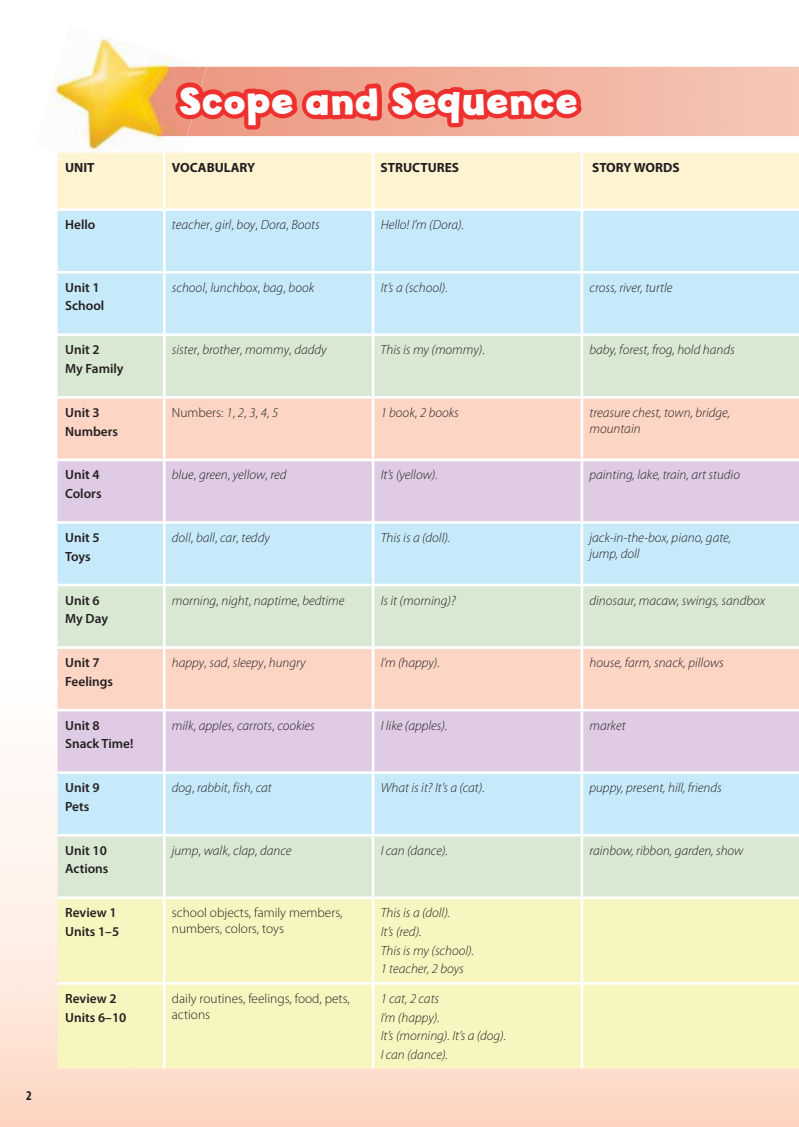
<style>
.page{position:relative;width:799px;height:1127px;background:#fff}
.page>*{position:absolute;margin:0;border:0;box-sizing:border-box;transform-origin:0 0}
.t1{font:700 37.35px "Billy";letter-spacing:.03em;color:#fff}
.t2{font:italic 300 13.35px/18.8px "Myriad Pro";color:#231f20}
.t3{font:600 13.35px/18.8px "Myriad Pro";color:#231f20}
.t4{font:300 13.35px/16px "Myriad Pro";color:#231f20}
.t5{font:700 13.35px "Myriad Pro";color:#231f20}
.t6{font:700 condensed 13.35px "Myriad Pro";color:#231f20}
.s1{font-style:normal}
.s2{font-style:italic}
</style>
<div class="page">
<img style="left:49px;top:36px;width:158px;height:150px">
<img style="left:138px;top:67px;width:69px;height:69px">
<svg style="left:170px;top:78px;width:420px;height:56px"></svg>
<div style="left:58px;top:153px;width:741px;height:55px;background:#fff3d1"></div>
<div style="left:58px;top:211px;width:741px;height:122px;background:#c7eafb"></div>
<svg style="left:58px;top:336px;width:741px;height:560px;fill:#d9e8d2"></svg>
<div style="left:58px;top:398px;width:741px;height:60px;background:#fdd5c5"></div>
<svg style="left:58px;top:461px;width:741px;height:310px"></svg>
<div style="left:58px;top:899px;width:741px;height:169px;background:#f8f6c0"></div>
<hr style="left:163px;top:153px;width:3px;height:55px;background:#fff">
<hr style="left:372px;top:153px;width:2px;height:55px;background:#fff">
<hr style="left:580px;top:153px;width:3px;height:55px;background:#fff">
<hr style="left:58px;top:271px;width:524px;height:2px;background:#fff">
<hr style="left:582px;top:271px;width:217px;height:2px;background:#fff">
<hr style="left:163px;top:336px;width:3px;height:60px;background:#fff">
<hr style="left:372px;top:336px;width:2px;height:60px;background:#fff">
<hr style="left:580px;top:336px;width:3px;height:60px;background:#fff">
<hr style="left:58px;top:396px;width:315px;height:2px;background:#fff">
<hr style="left:163px;top:398px;width:3px;height:60px;background:#fff">
<hr style="left:373px;top:396px;width:209px;height:2px;background:#fff">
<hr style="left:372px;top:398px;width:2px;height:60px;background:#fff">
<hr style="left:582px;top:396px;width:217px;height:2px;background:#fff">
<hr style="left:580px;top:398px;width:3px;height:60px;background:#fff">
<hr style="left:58px;top:458px;width:315px;height:3px;background:#fff">
<hr style="left:163px;top:461px;width:3px;height:60px;background:#fff">
<hr style="left:373px;top:458px;width:209px;height:3px;background:#fff">
<hr style="left:372px;top:461px;width:2px;height:60px;background:#fff">
<hr style="left:582px;top:458px;width:217px;height:3px;background:#fff">
<hr style="left:580px;top:461px;width:3px;height:60px;background:#fff">
<hr style="left:58px;top:521px;width:315px;height:2px;background:#fff">
<hr style="left:163px;top:523px;width:3px;height:60px;background:#fff">
<hr style="left:373px;top:521px;width:209px;height:2px;background:#fff">
<hr style="left:372px;top:523px;width:2px;height:60px;background:#fff">
<hr style="left:582px;top:521px;width:217px;height:2px;background:#fff">
<hr style="left:580px;top:523px;width:3px;height:60px;background:#fff">
<hr style="left:58px;top:583px;width:315px;height:3px;background:#fff">
<hr style="left:163px;top:586px;width:3px;height:60px;background:#fff">
<hr style="left:373px;top:583px;width:209px;height:3px;background:#fff">
<hr style="left:372px;top:586px;width:2px;height:60px;background:#fff">
<hr style="left:582px;top:583px;width:217px;height:3px;background:#fff">
<hr style="left:580px;top:586px;width:3px;height:60px;background:#fff">
<hr style="left:58px;top:646px;width:315px;height:2px;background:#fff">
<hr style="left:163px;top:648px;width:3px;height:60px;background:#fff">
<hr style="left:373px;top:646px;width:209px;height:2px;background:#fff">
<hr style="left:372px;top:648px;width:2px;height:60px;background:#fff">
<hr style="left:582px;top:646px;width:217px;height:2px;background:#fff">
<hr style="left:580px;top:648px;width:3px;height:60px;background:#fff">
<hr style="left:58px;top:708px;width:315px;height:3px;background:#fff">
<hr style="left:163px;top:711px;width:3px;height:60px;background:#fff">
<hr style="left:373px;top:708px;width:209px;height:3px;background:#fff">
<hr style="left:372px;top:711px;width:2px;height:60px;background:#fff">
<hr style="left:582px;top:708px;width:217px;height:3px;background:#fff">
<hr style="left:580px;top:711px;width:3px;height:60px;background:#fff">
<hr style="left:58px;top:771px;width:315px;height:2px;background:#fff">
<hr style="left:163px;top:773px;width:3px;height:60px;background:#fff">
<hr style="left:373px;top:771px;width:209px;height:2px;background:#fff">
<hr style="left:372px;top:773px;width:2px;height:60px;background:#fff">
<hr style="left:582px;top:771px;width:217px;height:2px;background:#fff">
<hr style="left:580px;top:773px;width:3px;height:60px;background:#fff">
<hr style="left:58px;top:833px;width:315px;height:3px;background:#fff">
<hr style="left:163px;top:836px;width:3px;height:60px;background:#fff">
<hr style="left:373px;top:833px;width:209px;height:3px;background:#fff">
<hr style="left:372px;top:836px;width:2px;height:60px;background:#fff">
<hr style="left:582px;top:833px;width:217px;height:3px;background:#fff">
<hr style="left:580px;top:836px;width:3px;height:60px;background:#fff">
<hr style="left:163px;top:898px;width:3px;height:83px;background:#fff">
<hr style="left:372px;top:898px;width:2px;height:83px;background:#fff">
<hr style="left:580px;top:898px;width:3px;height:83px;background:#fff">
<hr style="left:58px;top:981px;width:315px;height:3px;background:#fff">
<hr style="left:163px;top:984px;width:3px;height:84px;background:#fff">
<hr style="left:373px;top:981px;width:209px;height:3px;background:#fff">
<hr style="left:372px;top:984px;width:2px;height:84px;background:#fff">
<hr style="left:582px;top:981px;width:217px;height:3px;background:#fff">
<hr style="left:580px;top:984px;width:3px;height:84px;background:#fff">
<hr style="left:163px;top:211px;width:3px;height:60px;background:#fff">
<hr style="left:372px;top:211px;width:2px;height:60px;background:#fff">
<hr style="left:580px;top:211px;width:3px;height:60px;background:#fff">
<hr style="left:163px;top:273px;width:3px;height:60px;background:#fff">
<hr style="left:372px;top:273px;width:2px;height:60px;background:#fff">
<hr style="left:580px;top:273px;width:3px;height:60px;background:#fff">
<p class="t6" style="left:26px;top:1087px;width:7px">2</p>
<h1 class="t1" style="left:179px;top:89px;width:400px">Scope and Sequence</h1>
<p class="t5" style="left:65px;top:160px;width:31px">UNIT</p>
<p class="t5" style="left:172px;top:160px;width:85px">VOCABULARY</p>
<p class="t5" style="left:380px;top:160px;width:80px">STRUCTURES</p>
<p class="t5" style="left:592px;top:160px;width:89px">STORY WORDS</p>
<p class="t3" style="left:65px;top:216px;width:32px">Hello</p>
<p class="t2" style="left:172px;top:216px;width:149px">teacher<span class="s1">,</span> girl<span class="s1">,</span> boy<span class="s1">,</span> Dora<span class="s1">,</span> Boots</p>
<p class="t2" style="left:380px;top:216px;width:85px">Hello! I’m (Dora).</p>
<p class="t3" style="left:65px;top:279px;width:41px">Unit 1<br>School</p>
<p class="t2" style="left:172px;top:279px;width:144px">school<span class="s1">,</span> lunchbox<span class="s1">,</span> bag<span class="s1">,</span> book</p>
<p class="t2" style="left:380px;top:279px;width:69px">It’s a (school).</p>
<p class="t2" style="left:589px;top:279px;width:85px">cross, river, turtle</p>
<p class="t3" style="left:65px;top:341px;width:60px">Unit 2<br>My Family</p>
<p class="t2" style="left:172px;top:341px;width:156px">sister<span class="s1">,</span> brother<span class="s1">,</span> mommy<span class="s1">,</span> daddy</p>
<p class="t2" style="left:380px;top:341px;width:106px">This is my (mommy)<span class="s1">.</span></p>
<p class="t2" style="left:589px;top:341px;width:147px">baby, forest, frog, hold hands</p>
<p class="t3" style="left:65px;top:404px;width:55px">Unit 3<br>Numbers</p>
<p class="t4" style="left:172px;top:405px;width:108px">Numbers: <span class="s2">1</span>, <span class="s2">2</span>, <span class="s2">3</span>, <span class="s2">4</span>, <span class="s2">5</span></p>
<p class="t2" style="left:380px;top:404px;width:80px">1 book<span class="s1">,</span> 2 books</p>
<p class="t2" style="left:589px;top:405px;width:142px;line-height:16px">treasure chest, town, bridge, mountain</p>
<p class="t3" style="left:65px;top:466px;width:38px">Unit 4<br>Colors</p>
<p class="t2" style="left:172px;top:466px;width:116px">blue<span class="s1">,</span> green<span class="s1">,</span> yellow<span class="s1">,</span> red</p>
<p class="t2" style="left:380px;top:466px;width:59px">It’s (yellow).</p>
<p class="t2" style="left:589px;top:466px;width:152px">painting, lake, train, art studio</p>
<p class="t3" style="left:65px;top:529px;width:36px">Unit 5<br>Toys</p>
<p class="t2" style="left:172px;top:529px;width:99px">doll<span class="s1">,</span> ball<span class="s1">,</span> car<span class="s1">,</span> teddy</p>
<p class="t2" style="left:380px;top:529px;width:71px">This is a (doll).</p>
<p class="t2" style="left:589px;top:530px;width:143px;line-height:16px">jack-in-the-box, piano, gate, jump, doll</p>
<p class="t3" style="left:65px;top:591px;width:44px">Unit 6<br>My Day</p>
<p class="t2" style="left:172px;top:591px;width:174px">morning<span class="s1">,</span> night<span class="s1">,</span> naptime<span class="s1">,</span> bedtime</p>
<p class="t2" style="left:380px;top:591px;width:77px">Is it (morning)?</p>
<p class="t2" style="left:589px;top:591px;width:177px">dinosaur, macaw, swings, sandbox</p>
<p class="t3" style="left:65px;top:654px;width:49px">Unit 7<br>Feelings</p>
<p class="t2" style="left:172px;top:654px;width:135px">happy<span class="s1">,</span> sad<span class="s1">,</span> sleepy<span class="s1">,</span> hungry</p>
<p class="t2" style="left:381px;top:654px;width:61px">I’m (happy).</p>
<p class="t2" style="left:589px;top:654px;width:136px">house, farm, snack, pillows</p>
<p class="t3" style="left:65px;top:716px;width:70px">Unit 8<br>Snack Time!</p>
<p class="t2" style="left:172px;top:716px;width:144px">milk<span class="s1">,</span> apples<span class="s1">,</span> carrots<span class="s1">,</span> cookies</p>
<p class="t2" style="left:380px;top:716px;width:68px">I like (apples).</p>
<p class="t2" style="left:589px;top:716px;width:38px">market</p>
<p class="t3" style="left:65px;top:779px;width:36px">Unit 9<br>Pets</p>
<p class="t2" style="left:172px;top:779px;width:101px">dog<span class="s1">,</span> rabbit<span class="s1">,</span> fish<span class="s1">,</span> cat</p>
<p class="t2" style="left:380px;top:779px;width:106px">What is it? It’s a (cat).</p>
<p class="t2" style="left:589px;top:779px;width:134px">puppy, present, hill, friends</p>
<p class="t3" style="left:65px;top:841px;width:45px">Unit 10<br>Actions</p>
<p class="t2" style="left:172px;top:841px;width:121px">jump<span class="s1">,</span> walk<span class="s1">,</span> clap<span class="s1">,</span> dance</p>
<p class="t2" style="left:380px;top:841px;width:69px">I can (dance).</p>
<p class="t2" style="left:589px;top:841px;width:155px">rainbow, ribbon, garden, show</p>
<p class="t3" style="left:65px;top:904px;width:56px">Review 1<br>Units 1–5</p>
<p class="t4" style="left:172px;top:905px;width:172px">school objects, family members, numbers, colors, toys</p>
<p class="t2" style="left:380px;top:904px;width:95px">This is a (doll).<br>It’s (red).<br>This is my (school).<br>1 teacher, 2 boys</p>
<p class="t3" style="left:65px;top:989px;width:63px">Review 2<br>Units 6–10</p>
<p class="t4" style="left:172px;top:991px;width:179px">daily routines, feelings, food, pets, actions</p>
<p class="t2" style="left:380px;top:989px;width:127px">1 cat, 2 cats<br>I’m (happy).<br>It’s (morning). It’s a (dog).<br>I can (dance).</p>
</div>
